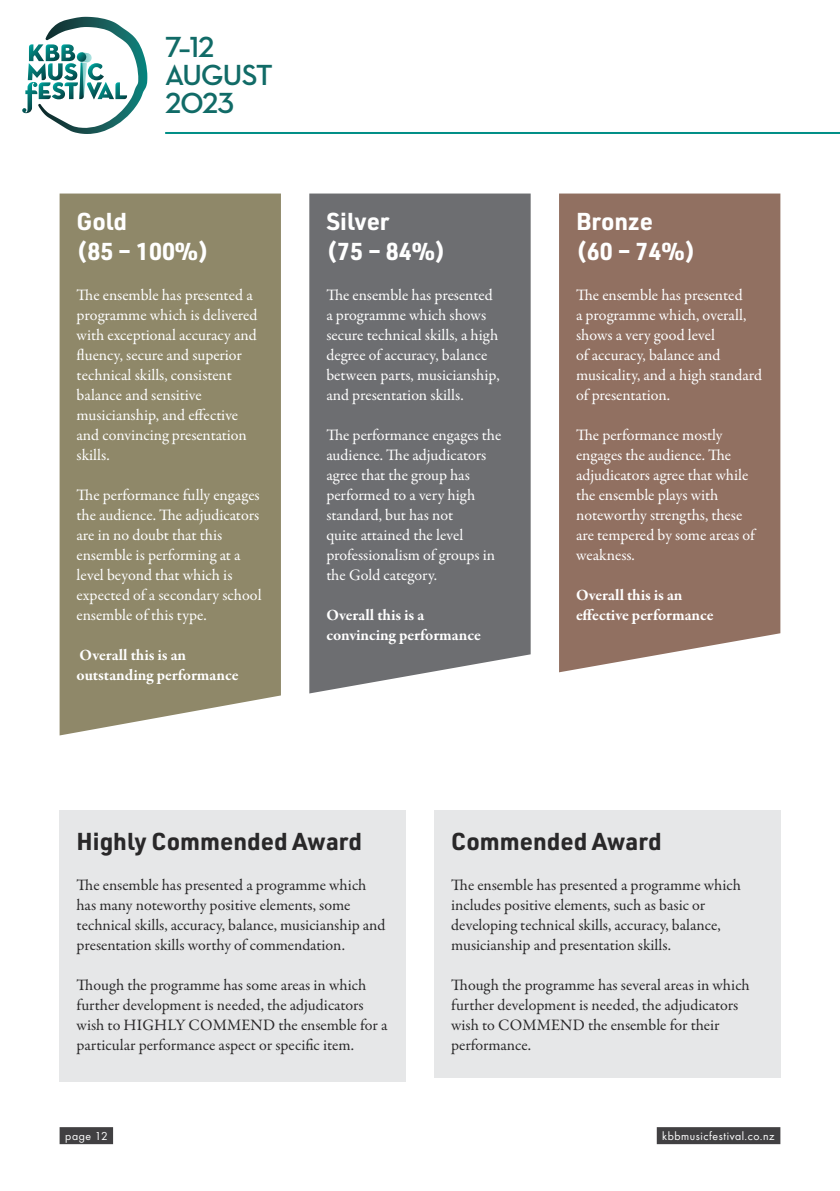
<style>
.page{position:relative;width:840px;height:1191px;background:#fff}
.page>*{position:absolute;margin:0;border:0;box-sizing:border-box;transform-origin:0 0}
.t1{font:29.6px/28px "Neutra Disp Bold Alt";letter-spacing:-.03em;color:#116b67}
.t2{font:700 24px/30px "URWDIN";color:#fff}
.t3{font:700 24px "URWDIN";color:#292829}
.t4{font:16px/20px "Garamond Premr Pro";color:#fff}
.t5{font:16px/20px "Garamond Premr Pro";color:#292829}
.t6{font:700 16px/20px "Garamond Premr Pro";letter-spacing:-.005em;color:#fff}
.t7{font:12px "Futura Boo";letter-spacing:.05em;color:#fff}
</style>
<div class="page">
<hr style="left:165px;top:132px;width:674px;height:2px;background:#008f87">
<div style="left:60px;top:1127px;width:53px;height:17px;background:#414042"></div>
<div style="left:656px;top:1127px;width:124px;height:17px;background:#414042"></div>
<svg style="left:22px;top:17px;width:125px;height:117px"></svg>
<div style="left:60px;top:193px;width:221px;height:542px;background:#8f8869"></div>
<div style="left:559px;top:193px;width:221px;height:479px;background:#917061"></div>
<div style="left:60px;top:810px;width:345px;height:272px;background:#e6e7e8"></div>
<div style="left:434px;top:810px;width:346px;height:268px;background:#e6e7e8"></div>
<div style="left:309px;top:193px;width:221px;height:500px;background:#6d6e71"></div>
<h1 class="t1" style="left:165px;top:34px;width:109px">7–12<br>AUGUST<br>2023</h1>
<h2 class="t2" style="left:77px;top:205px;width:134px">Gold<br>(85 – 100%)</h2>
<p class="t4" style="left:77px;top:285px;width:182px">The ensemble has presented a programme which is delivered with exceptional accuracy and fluency, secure and superior technical skills, consistent balance and sensitive musicianship, and effective and convincing presentation skills.</p>
<p class="t4" style="left:77px;top:485px;width:186px">The performance fully engages the audience. The adjudicators are in no doubt that this ensemble is performing at a level beyond that which is expected of a secondary school ensemble of this type.</p>
<p class="t6" style="left:77px;top:645px;width:163px">Overall this is an outstanding performance</p>
<h2 class="t2" style="left:326px;top:205px;width:121px">Silver<br>(75 – 84%)</h2>
<p class="t4" style="left:326px;top:285px;width:175px">The ensemble has presented a programme which shows secure technical skills, a high degree of accuracy, balance between parts, musicianship, and presentation skills.</p>
<p class="t4" style="left:326px;top:425px;width:176px">The performance engages the audience. The adjudicators agree that the group has performed to a very high standard, but has not<br>quite attained the level professionalism of groups in the Gold category.</p>
<p class="t6" style="left:326px;top:605px;width:156px">Overall this is a convincing performance</p>
<h2 class="t2" style="left:575px;top:205px;width:121px">Bronze (60 – 74%)</h2>
<p class="t4" style="left:575px;top:285px;width:187px">The ensemble has presented<br>a programme which, overall, shows a very good level<br>of accuracy, balance and musicality, and a high standard of presentation.</p>
<p class="t4" style="left:575px;top:425px;width:180px">The performance mostly engages the audience. The adjudicators agree that while the ensemble plays with noteworthy strengths, these are tempered by some areas of weakness.</p>
<p class="t6" style="left:575px;top:585px;width:139px">Overall this is an effective performance</p>
<h2 class="t3" style="left:77px;top:824px;width:287px">Highly Commended Award</h2>
<p class="t5" style="left:77px;top:875px;width:310px">The ensemble has presented a programme which has many noteworthy positive elements, some technical skills, accuracy, balance, musicianship and presentation skills worthy of commendation.</p>
<p class="t5" style="left:77px;top:975px;width:312px">Though the programme has some areas in which further development is needed, the adjudicators wish to HIGHLY COMMEND the ensemble for a particular performance aspect or specific item.</p>
<h2 class="t3" style="left:451px;top:824px;width:212px">Commended Award</h2>
<p class="t5" style="left:451px;top:875px;width:291px">The ensemble has presented a programme which includes positive elements, such as basic or developing technical skills, accuracy, balance, musicianship and presentation skills.</p>
<p class="t5" style="left:451px;top:975px;width:300px">Though the programme has several areas in which further development is needed, the adjudicators wish to COMMEND the ensemble for their performance.</p>
<p class="t7" style="left:65px;top:1128px;width:44px">page 12</p>
<p class="t7" style="left:661px;top:1128px;width:114px">kbbmusicfestival.co.nz</p>
</div>
